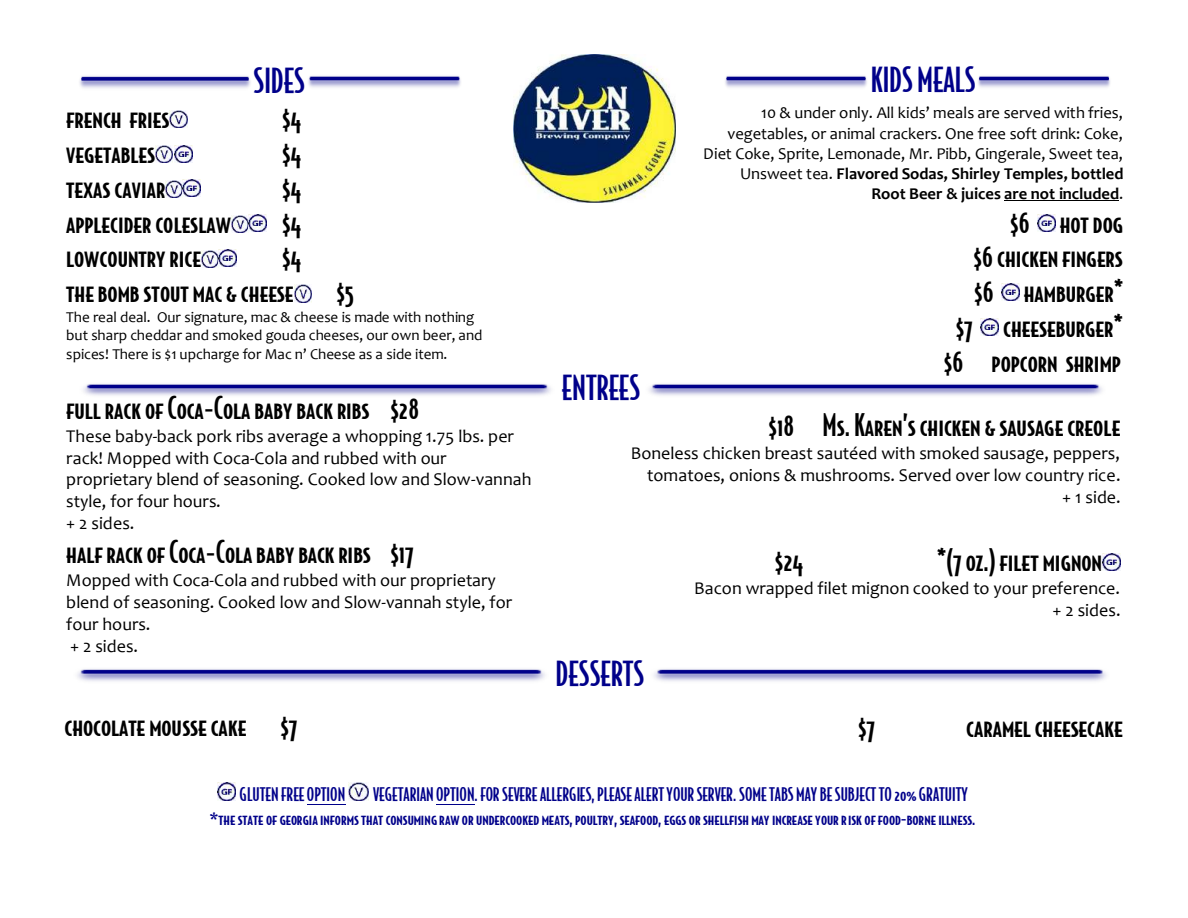
<style>
.page{position:relative;width:1188px;height:918px;background:#fff}
.page>*{position:absolute;margin:0;border:0;box-sizing:border-box;transform-origin:0 0}
.t1{font:33.15px "Bodega Sans Medium Smallcaps";color:#00008a}
.t2{font:29.85px/34.8px "Bodega Sans Medium Smallcaps";color:#000;text-align:right}
.t3{font:18px/21.9px "Candara";color:#000}
.t4{font:18px/24.2px "Bodega Sans Medium Smallcaps";color:#00008a}
.t5{font:16.5px/20.1px "Candara";color:#000;text-align:right}
.t6{font:15.15px/18.5px "Candara";color:#000}
.s1{font-weight:700}
.s2{font-family:"Candara"}
</style>
<div class="page">
<img style="left:513px;top:55px;width:162px;height:147px">
<img style="left:79px;top:76px;width:172px;height:12px">
<img style="left:308px;top:76px;width:153px;height:12px">
<img style="left:725px;top:76px;width:142px;height:12px">
<img style="left:978px;top:76px;width:132px;height:12px">
<img style="left:170px;top:110px;width:17px;height:18px">
<img style="left:156px;top:145px;width:36px;height:17px">
<img style="left:165px;top:180px;width:36px;height:18px">
<img style="left:231px;top:215px;width:18px;height:18px">
<img style="left:249px;top:215px;width:18px;height:16px">
<img style="left:202px;top:249px;width:35px;height:18px">
<img style="left:294px;top:285px;width:18px;height:17px">
<hr style="left:1004px;top:200px;width:115px;height:1px;background:#000">
<img style="left:1037px;top:214px;width:18px;height:17px">
<img style="left:1002px;top:284px;width:18px;height:17px">
<img style="left:981px;top:319px;width:18px;height:17px">
<hr style="left:307px;top:804px;width:38px;height:1px;background:#00008a">
<hr style="left:436px;top:804px;width:39px;height:1px;background:#00008a">
<img style="left:217px;top:782px;width:19px;height:18px">
<img style="left:349px;top:782px;width:20px;height:18px">
<img style="left:83px;top:384px;width:468px;height:12px">
<img style="left:649px;top:384px;width:453px;height:12px">
<img style="left:1102px;top:553px;width:18px;height:17px">
<img style="left:77px;top:669px;width:468px;height:12px">
<img style="left:654px;top:669px;width:453px;height:12px">
<h1 class="t1" style="left:254px;top:60px;width:53px">SIDES</h1>
<h1 class="t1" style="left:871px;top:60px;width:107px">KIDS MEALS</h1>
<h2 class="t2" style="left:66px;top:99px;width:105px">french fries</h2>
<h2 class="t2" style="left:282px;top:99px;width:21px">$4</h2>
<h2 class="t2" style="left:66px;top:134px;width:90px">vegetables</h2>
<h2 class="t2" style="left:282px;top:134px;width:21px">$4</h2>
<h2 class="t2" style="left:66px;top:169px;width:101px">texas caviar</h2>
<h2 class="t2" style="left:282px;top:169px;width:21px">$4</h2>
<h2 class="t2" style="left:66px;top:204px;width:166px">applecider coleslaw</h2>
<h2 class="t2" style="left:282px;top:204px;width:21px">$4</h2>
<h2 class="t2" style="left:66px;top:238px;width:136px">lowcountry rice</h2>
<h2 class="t2" style="left:66px;top:238px;width:237px">$4<br>the bomb stout mac &amp; cheese</h2>
<h2 class="t2" style="left:336px;top:273px;width:20px">$5</h2>
<p class="t6" style="left:66px;top:309px;width:418px">The real deal. Our signature, mac &amp; cheese is made with nothing but sharp cheddar and smoked gouda cheeses, our own beer, and spices! There is $1 upcharge for Mac n’ Cheese as a side item.</p>
<h2 class="t2" style="left:66px;top:390px;width:354px">full rack of Coca-Cola baby back ribs $28</h2>
<p class="t3" style="left:66px;top:427px;width:467px">These baby-back pork ribs average a whopping 1.75 lbs. per rack! Mopped with Coca-Cola and rubbed with our proprietary blend of seasoning. Cooked low and Slow-vannah style, for four hours.<br>+ 2 sides.</p>
<h2 class="t2" style="left:66px;top:534px;width:349px">half rack of Coca-Cola baby back ribs $17</h2>
<p class="t3" style="left:66px;top:571px;width:447px">Mopped with Coca-Cola and rubbed with our proprietary blend of seasoning. Cooked low and Slow-vannah style, for four hours.<br>+ 2 sides.</p>
<h1 class="t1" style="left:562px;top:368px;width:80px">ENTREES</h1>
<p class="t5" style="left:703px;top:105px;width:422px">10 &amp; under only. All kids’ meals are served with fries, vegetables, or animal crackers. One free soft drink: Coke, Diet Coke, Sprite, Lemonade, Mr. Pibb, Gingerale, Sweet tea, Unsweet tea. <span class="s1">Flavored Sodas, Shirley Temples, bottled Root Beer &amp; juices are not included</span>.</p>
<h2 class="t2" style="left:944px;top:204px;width:181px">$6 hot dog<br>$6 chicken fingers<br>$6 hamburger*<br>$7 cheeseburger* $6 popcorn shrimp</h2>
<h2 class="t2" style="left:768px;top:407px;width:354px">$18 Ms. Karen’s chicken &amp; sausage creole</h2>
<p class="t3" style="left:631px;top:444px;width:491px;text-align:right">Boneless chicken breast sautéed with smoked sausage, peppers, tomatoes, onions &amp; mushrooms. Served over low country rice.<br>+ 1 side.</p>
<h1 class="t1" style="left:556px;top:653px;width:90px">DESSERTS</h1>
<h2 class="t2" style="left:775px;top:542px;width:30px">$24</h2>
<h2 class="t2" style="left:937px;top:542px;width:167px">*(7 oz.) filet mignon</h2>
<p class="t3" style="left:694px;top:579px;width:428px;text-align:right">Bacon wrapped filet mignon cooked to your preference. + 2 sides.</p>
<h2 class="t2" style="left:64px;top:708px;width:234px">chocolate mousse cake $7</h2>
<h2 class="t2" style="left:858px;top:708px;width:18px">$7</h2>
<h2 class="t2" style="left:966px;top:708px;width:158px">caramel cheesecake</h2>
<p class="t4" style="left:210px;top:782px;width:767px;text-indent:163px">VEGETARIAN OPTION. FOR SEVERE ALLERGIES, PLEASE ALERT YOUR SERVER. SOME TABS MAY BE SUBJECT TO 20% GRATUITY <span class="s2">*</span>the state of georgia informs that consuming raw or undercooked meats, poultry, seafood, eggs or shellfish may increase your risk of food-borne illness.</p>
<p class="t4" style="left:239px;top:782px;width:107px">GLUTEN FREE OPTION</p>
</div>
